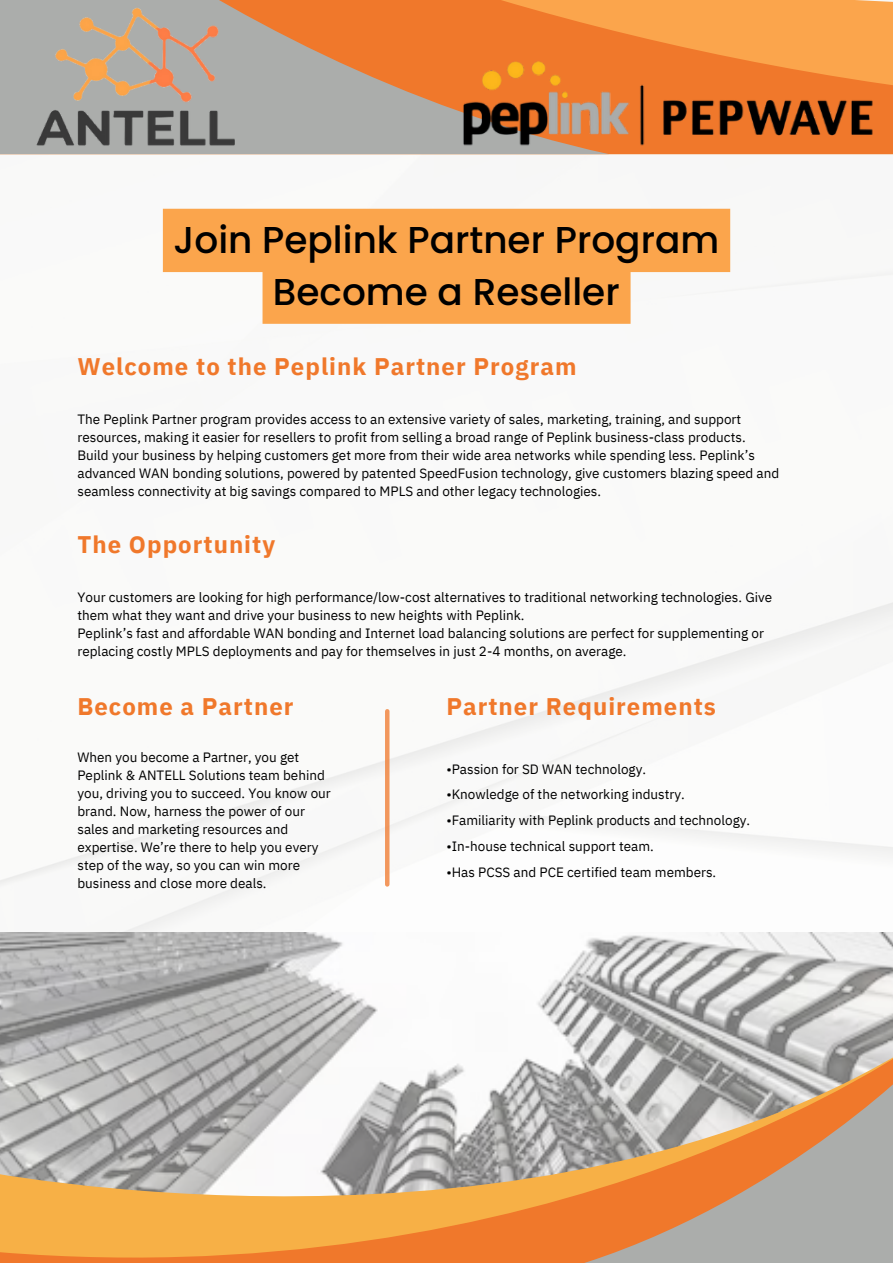
<style>
.page{position:relative;width:893px;height:1264px;background:#fff}
.page>*{position:absolute;margin:0;border:0;box-sizing:border-box;transform-origin:0 0}
.t1{font:500 37.35px/51.8px "Poppins";color:#000;text-align:center}
.t2{font:700 24px "IBM Plex Sans Thai";letter-spacing:.04em;color:#f0782b}
.t3{font:13.5px/18px "IBM Plex Sans Thai";color:#000}
</style>
<div class="page">
<img style="left:0;top:208px;width:892px;height:724px">
<img style="left:0;top:932px;width:892px;height:108px">
<svg style="left:0;top:1040px;width:892px;height:222px"></svg>
<svg style="left:521px;top:1058px;width:371px;height:204px;background:#c4a083"></svg>
<svg style="left:0;top:0;width:430px;height:154px;background:#c4997b"></svg>
<svg style="left:163px;top:209px;width:267px;height:115px;fill:#fba54c"></svg>
<img style="left:430px;top:0;width:462px;height:344px">
<hr style="left:385px;top:711px;width:4px;height:173px;background:#f2975d">
<img style="left:17px;top:0;width:236px;height:155px">
<p class="t1" style="left:173px;top:214px;width:547px">Join Peplink Partner Program<br>Become a Reseller</p>
<p class="t2" style="left:77px;top:352px;width:500px">Welcome to the Peplink Partner Program</p>
<p class="t3" style="left:77px;top:410px;width:669px">The Peplink Partner program provides access to an extensive variety of sales, marketing, training, and support resources, making it easier for resellers to profit from selling a broad range of Peplink business-class products.</p>
<p class="t3" style="left:77px;top:446px;width:703px">Build your business by helping customers get more from their wide area networks while spending less. Peplink’s advanced WAN bonding solutions, powered by patented SpeedFusion technology, give customers blazing speed and seamless connectivity at big savings compared to MPLS and other legacy technologies.</p>
<p class="t2" style="left:77px;top:530px;width:199px">The Opportunity</p>
<p class="t3" style="left:77px;top:588px;width:696px">Your customers are looking for high performance/low-cost alternatives to traditional networking technologies. Give them what they want and drive your business to new heights with Peplink.</p>
<p class="t3" style="left:77px;top:624px;width:688px">Peplink’s fast and affordable WAN bonding and Internet load balancing solutions are perfect for supplementing or replacing costly MPLS deployments and pay for themselves in just 2-4 months, on average.</p>
<p class="t2" style="left:77px;top:693px;width:218px">Become a Partner</p>
<p class="t2" style="left:446px;top:693px;width:271px">Partner Requirements</p>
<p class="t3" style="left:77px;top:748px;width:255px">When you become a Partner, you get Peplink &amp; ANTELL Solutions team behind you, driving you to succeed. You know our brand. Now, harness the power of our sales and marketing resources and expertise. We’re there to help you every step of the way, so you can win more business and close more deals.</p>
<p class="t3" style="left:446px;top:759px;width:201px">•Passion for SD WAN technology.</p>
<p class="t3" style="left:446px;top:785px;width:240px">•Knowledge of the networking industry.</p>
<p class="t3" style="left:446px;top:811px;width:305px">•Familiarity with Peplink products and technology.</p>
<p class="t3" style="left:446px;top:837px;width:209px">•In-house technical support team.</p>
<p class="t3" style="left:446px;top:863px;width:271px">•Has PCSS and PCE certified team members.</p>
</div>
